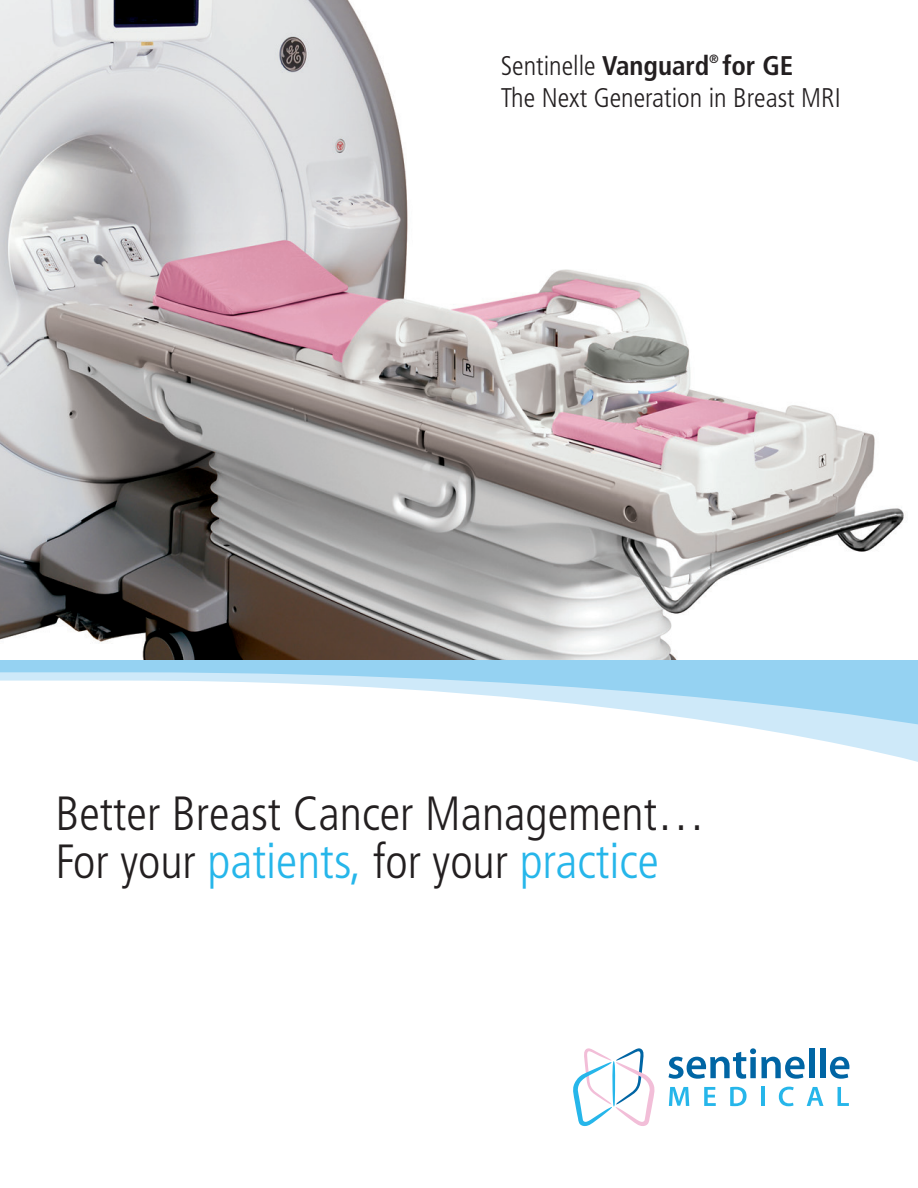
<style>
.page{position:relative;width:918px;height:1188px;background:#fff}
.page>*{position:absolute;margin:0;border:0;box-sizing:border-box;transform-origin:0 0}
.t1{font:300 condensed 49.5px "Frutiger LT Std";color:#26b6ea}
.t2{font:300 condensed 48px "Frutiger LT Std";color:#231f20}
.t3{font:300 condensed 27px "Frutiger LT Std";color:#231f20}
.t4{font:700 condensed 27px "Frutiger LT Std";color:#231f20}
.t5{font:700 condensed 12px "Frutiger LT Std";color:#231f20}
.s1{font-weight:700}
.s2{font-size:48px;color:#231f20}
</style>
<div class="page">
<svg style="left:747px;top:727px;width:171px;height:35px"></svg>
<svg style="left:0;top:660px;width:918px;height:67px"></svg>
<svg style="left:573px;top:1048px;width:82px;height:78px"></svg>
<svg style="left:668px;top:1048px;width:137px;height:31px"></svg>
<div style="left:809px;top:1048px;width:5px;height:30px;background:#0065a4"></div>
<div style="left:820px;top:1048px;width:6px;height:30px;background:#0065a4"></div>
<svg style="left:830px;top:1057px;width:19px;height:22px"></svg>
<svg style="left:669px;top:1087px;width:20px;height:19px"></svg>
<svg style="left:704px;top:1087px;width:12px;height:19px"></svg>
<svg style="left:730px;top:1087px;width:17px;height:19px"></svg>
<hr style="left:761px;top:1087px;width:3px;height:19px;background:#26b6ea">
<svg style="left:779px;top:1087px;width:15px;height:19px"></svg>
<svg style="left:807px;top:1087px;width:16px;height:19px"></svg>
<svg style="left:838px;top:1087px;width:11px;height:19px"></svg>
<img style="left:0;top:0;width:904px;height:660px">
<p class="t3" style="left:501px;top:50px;width:210px">Sentinelle <span class="s1">Vanguard</span></p>
<p class="t5" style="left:709px;top:51px;width:11px">®</p>
<p class="t4" style="left:722px;top:49px;width:73px">for GE</p>
<p class="t3" style="left:501px;top:82px;width:341px">The Next Generation in Breast MRI</p>
<p class="t2" style="left:56px;top:786px;width:651px">Better Breast Cancer Management…</p>
<p class="t1" style="left:56px;top:833px;width:605px"><span class="s2">For your</span> patients, <span class="s2">for your</span> practice</p>
</div>
